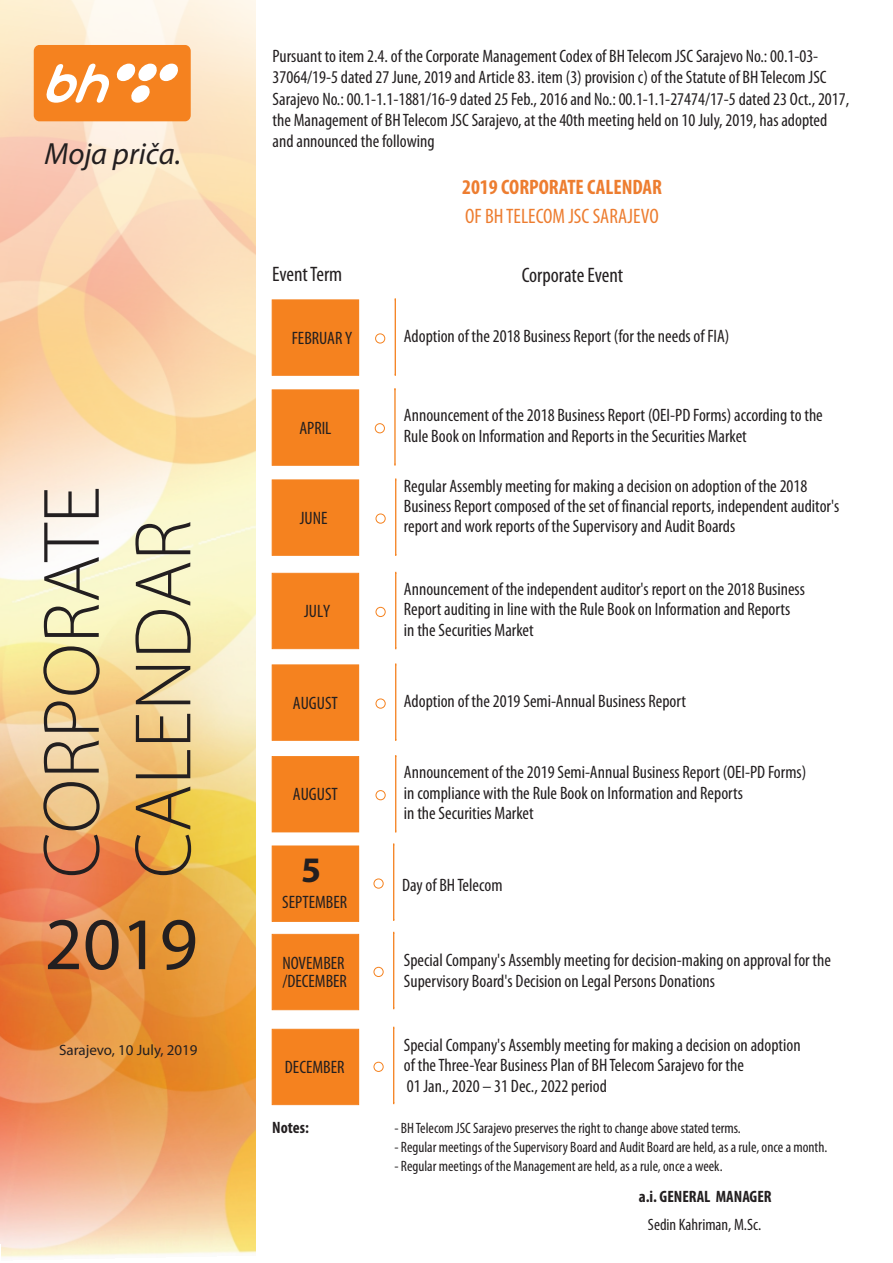
<style>
.page{position:relative;width:893px;height:1263px;background:#fff}
.page>*{position:absolute;margin:0;border:0;box-sizing:border-box;transform-origin:0 0}
.t1{font:300 80.85px/91.7px "Myriad Pro";color:#231f20}
.t2{font:74.7px "Myriad Pro";color:#231f20}
.t3{font:700 36px "Myriad Pro";color:#231f20}
.t4{font:italic 30.75px "Myriad Pro";color:#231f20}
.t5{font:condensed 21px "Myriad Pro";letter-spacing:-.005em;color:#231f20}
.t6{font:condensed 21px "Myriad Pro";color:#ed7d30}
.t7{font:700 condensed 21px "Myriad Pro";color:#ed7d30}
.t8{font:condensed 18px/20.2px "Myriad Pro";color:#231f20}
.t9{font:700 condensed 16.5px "Myriad Pro";color:#231f20}
.t10{font:condensed 16.5px "Myriad Pro";color:#231f20}
.t11{font:condensed 15px "Myriad Pro";color:#231f20}
.t12{font:15px "Myriad Pro";color:#231f20}
</style>
<div class="page">
<img style="left:0;top:0;width:256px;height:1258px">
<div style="left:34px;top:45px;width:157px;height:76px;background:#f5821f;border-radius:6px"></div>
<svg style="left:46px;top:64px;width:132px;height:39px"></svg>
<div style="left:271px;top:299px;width:89px;height:77px;background:#f5821f"></div>
<svg style="left:395px;top:298px;width:1px;height:78px"></svg>
<div style="left:375px;top:333px;width:10px;height:10px;border:1px solid #f5821f;border-radius:50%"></div>
<div style="left:271px;top:389px;width:89px;height:77px;background:#f5821f"></div>
<svg style="left:394px;top:388px;width:2px;height:77px"></svg>
<div style="left:375px;top:423px;width:10px;height:10px;border:1px solid #f5821f;border-radius:50%"></div>
<div style="left:271px;top:479px;width:89px;height:77px;background:#f5821f"></div>
<svg style="left:395px;top:479px;width:1px;height:77px"></svg>
<div style="left:376px;top:513px;width:10px;height:11px;border:1px solid #f5821f;border-radius:50%"></div>
<svg style="left:271px;top:572px;width:89px;height:77px;background:#f58525"></svg>
<svg style="left:395px;top:572px;width:1px;height:77px"></svg>
<div style="left:376px;top:607px;width:10px;height:10px;border:1px solid #f5821f;border-radius:50%"></div>
<svg style="left:395px;top:664px;width:1px;height:77px"></svg>
<div style="left:376px;top:698px;width:10px;height:11px;border:1px solid #f5821f;border-radius:50%"></div>
<div style="left:271px;top:664px;width:89px;height:77px;background:#f5821f"></div>
<svg style="left:395px;top:755px;width:1px;height:77px"></svg>
<div style="left:376px;top:790px;width:10px;height:10px;border:1px solid #f5821f;border-radius:50%"></div>
<div style="left:271px;top:756px;width:89px;height:77px;background:#f5821f"></div>
<div style="left:271px;top:845px;width:89px;height:77px;background:#f5821f"></div>
<svg style="left:393px;top:844px;width:1px;height:77px"></svg>
<div style="left:374px;top:878px;width:10px;height:10px;border:1px solid #f5821f;border-radius:50%"></div>
<svg style="left:271px;top:933px;width:89px;height:77px;background:#f58525"></svg>
<svg style="left:393px;top:932px;width:1px;height:77px"></svg>
<div style="left:374px;top:967px;width:10px;height:10px;border:1px solid #f5821f;border-radius:50%"></div>
<svg style="left:271px;top:1028px;width:89px;height:77px;background:#f58525"></svg>
<svg style="left:393px;top:1027px;width:1px;height:77px"></svg>
<div style="left:374px;top:1062px;width:10px;height:10px;border:1px solid #f5821f;border-radius:50%"></div>
<h3 class="t4" style="left:45px;top:141px;width:138px">Moja priča.</h3>
<h1 class="t1" style="left:33px;top:878px;width:394px;rotate:-90deg">CORPORATE<br>CALENDAR</h1>
<h2 class="t2" style="left:45px;top:913px;width:155px">2019</h2>
<p class="t12" style="left:59px;top:1043px;width:140px">Sarajevo, 10 July, 2019</p>
<p class="t8" style="left:273px;top:47px;width:578px;line-height:21.1px">Pursuant to item 2.4. of the Corporate Management Codex of BH Telecom JSC Sarajevo No.: 00.1-03- 37064/19-5 dated 27 June, 2019 and Article 83. item (3) provision c) of the Statute of BH Telecom JSC Sarajevo No.: 00.1-1.1-1881/16-9 dated 25 Feb., 2016 and No.: 00.1-1.1-27474/17-5 dated 23 Oct., 2017, the Management of BH Telecom JSC Sarajevo, at the 40th meeting held on 10 July, 2019, has adopted and announced the following</p>
<p class="t7" style="left:462px;top:178px;width:201px">2019 CORPORATE CALENDAR</p>
<p class="t6" style="left:465px;top:207px;width:195px">OF BH TELECOM JSC SARAJEVO</p>
<p class="t5" style="left:272px;top:265px;width:72px">Event Term</p>
<p class="t5" style="left:522px;top:266px;width:103px">Corporate Event</p>
<p class="t8" style="left:292px;top:329px;width:62px">FEBRUAR Y</p>
<p class="t8" style="left:404px;top:327px;width:327px">Adoption of the 2018 Business Report (for the needs of FIA)</p>
<p class="t8" style="left:299px;top:419px;width:34px">APRIL</p>
<p class="t8" style="left:300px;top:509px;width:29px">JUNE</p>
<p class="t8" style="left:304px;top:602px;width:28px">JULY</p>
<p class="t8" style="left:404px;top:407px;width:420px">Announcement of the 2018 Business Report (OEI-PD Forms) according to the<br>Rule Book on Information and Reports in the Securities Market</p>
<p class="t8" style="left:404px;top:477px;width:437px">Regular Assembly meeting for making a decision on adoption of the 2018<br>Business Report composed of the set of financial reports, independent auditor's report and work reports of the Supervisory and Audit Boards</p>
<p class="t8" style="left:404px;top:581px;width:403px">Announcement of the independent auditor's report on the 2018 Business<br>Report auditing in line with the Rule Book on Information and Reports in the Securities Market</p>
<p class="t8" style="left:293px;top:694px;width:46px">AUGUST</p>
<p class="t8" style="left:404px;top:692px;width:284px">Adoption of the 2019 Semi-Annual Business Report</p>
<p class="t8" style="left:293px;top:786px;width:46px">AUGUST</p>
<h3 class="t3" style="left:301px;top:855px;width:21px">5</h3>
<p class="t8" style="left:282px;top:893px;width:66px">SEPTEMBER</p>
<p class="t8" style="left:282px;top:955px;width:66px;line-height:18.1px">NOVEMBER /DECEMBER</p>
<p class="t8" style="left:285px;top:1058px;width:61px">DECEMBER</p>
<p class="t9" style="left:272px;top:1121px;width:38px">Notes:</p>
<p class="t8" style="left:404px;top:764px;width:404px">Announcement of the 2019 Semi-Annual Business Report (OEI-PD Forms) in compliance with the Rule Book on Information and Reports<br>in the Securities Market</p>
<p class="t8" style="left:402px;top:877px;width:102px">Day of BH Telecom</p>
<p class="t8" style="left:404px;top:952px;width:429px">Special Company's Assembly meeting for decision-making on approval for the<br>Supervisory Board's Decision on Legal Persons Donations</p>
<p class="t8" style="left:404px;top:1036px;width:398px">Special Company's Assembly meeting for making a decision on adoption of the Three-Year Business Plan of BH Telecom Sarajevo for the<br>01 Jan., 2020 – 31 Dec., 2022 period</p>
<p class="t11" style="left:394px;top:1122px;width:348px">- BH Telecom JSC Sarajevo preserves the right to change above stated terms.</p>
<p class="t11" style="left:394px;top:1141px;width:434px">- Regular meetings of the Supervisory Board and Audit Board are held, as a rule, once a month.</p>
<p class="t11" style="left:394px;top:1160px;width:330px">- Regular meetings of the Management are held, as a rule, once a week.</p>
<p class="t9" style="left:639px;top:1189px;width:134px">a.i. GENERAL MANAGER</p>
<p class="t10" style="left:648px;top:1217px;width:115px">Sedin Kahriman, M.Sc.</p>
</div>
